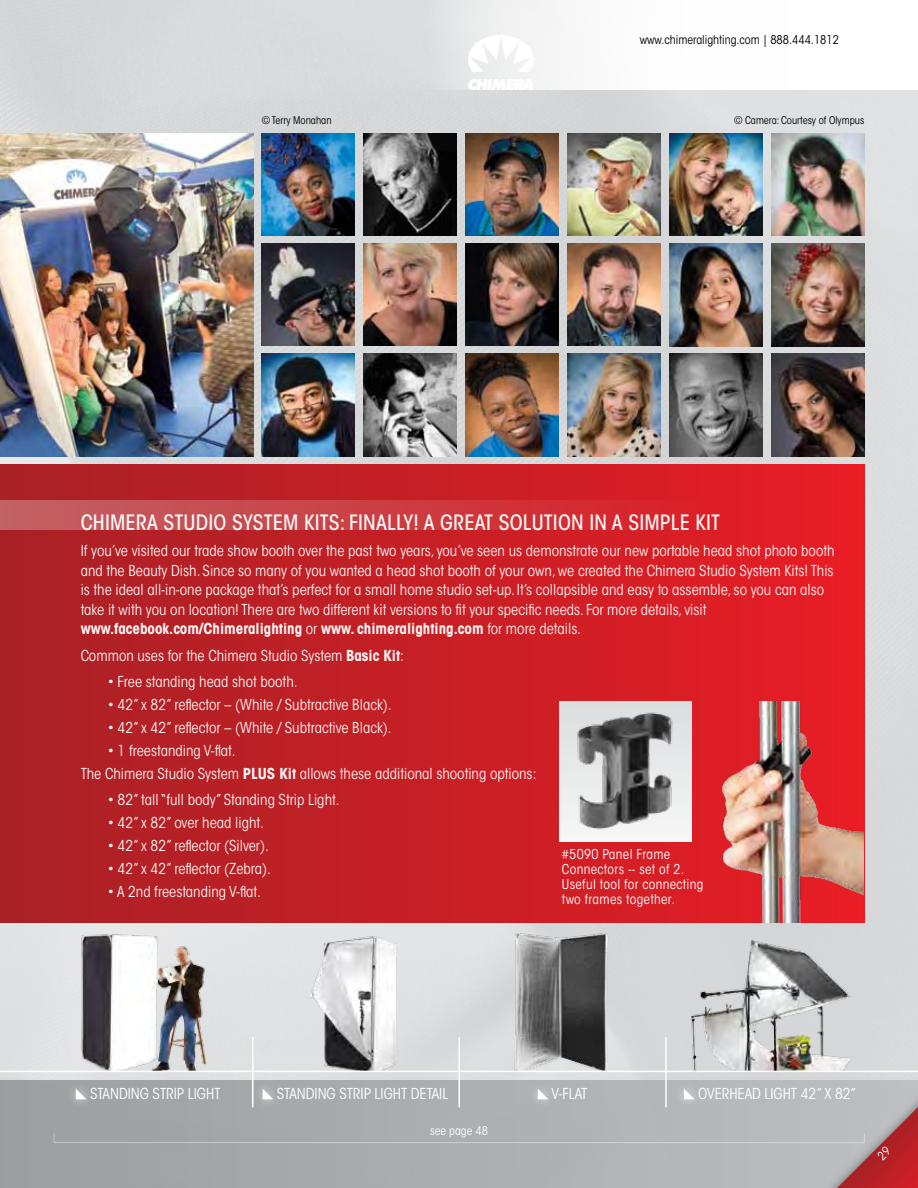
<style>
.page{position:relative;width:918px;height:1188px;background:#fff}
.page>*{position:absolute;margin:0;border:0;box-sizing:border-box;transform-origin:0 0}
.t1{font:500 condensed 21px "ITC Avant Garde Std";letter-spacing:.01em;color:#fff}
.t2{font:condensed 15px/19.5px "ITC Avant Garde Std";color:#fff}
.t3{font:condensed 13.5px/15px "ITC Avant Garde Std";letter-spacing:.025em;color:#fff}
.t4{font:condensed 12px "ITC Avant Garde Std";color:#000}
.t5{font:condensed 12px "ITC Avant Garde Std";color:#fff}
.t6{font:condensed 10.5px "ITC Avant Garde Std";color:#000}
.s1{font-weight:700}
</style>
<div class="page">
<img style="left:0;top:0;width:918px;height:1080px">
<div style="left:0;top:1080px;width:918px;height:108px;background:linear-gradient(to right,#9b9da0,#bdbfc1)"></div>
<div style="left:253px;top:1080px;width:28px;height:29px;background:#a7a9ac"></div>
<svg style="left:263px;top:1089px;width:10px;height:10px"></svg>
<div style="left:66px;top:1080px;width:29px;height:29px;background:#a0a2a5"></div>
<svg style="left:76px;top:1089px;width:11px;height:10px"></svg>
<div style="left:54px;top:1133px;width:811px;height:10px;border:1px solid #fff"></div>
<div style="left:528px;top:1080px;width:29px;height:29px;background:#b0b2b5"></div>
<svg style="left:538px;top:1089px;width:10px;height:10px"></svg>
<div style="left:674px;top:1080px;width:29px;height:29px;background:#b5b7b9"></div>
<svg style="left:684px;top:1089px;width:10px;height:10px"></svg>
<hr style="left:0;top:0;width:1px;height:90px;background:#fff">
<div style="left:817px;top:1084px;width:101px;height:104px;background:#babcbf"></div>
<img style="left:682px;top:941px;width:172px;height:130px">
<img style="left:76px;top:930px;width:144px;height:141px">
<img style="left:296px;top:927px;width:115px;height:144px">
<img style="left:507px;top:930px;width:111px;height:141px">
<img style="left:262px;top:133px;width:93px;height:103px">
<img style="left:364px;top:133px;width:93px;height:103px">
<img style="left:466px;top:133px;width:93px;height:103px">
<img style="left:568px;top:133px;width:93px;height:103px">
<img style="left:670px;top:133px;width:93px;height:103px">
<img style="left:772px;top:133px;width:93px;height:103px">
<img style="left:262px;top:243px;width:93px;height:103px">
<img style="left:364px;top:243px;width:93px;height:103px">
<img style="left:466px;top:243px;width:93px;height:103px">
<img style="left:568px;top:243px;width:93px;height:103px">
<img style="left:670px;top:244px;width:93px;height:102px">
<img style="left:772px;top:244px;width:93px;height:102px">
<img style="left:262px;top:354px;width:93px;height:102px">
<img style="left:364px;top:354px;width:93px;height:102px">
<img style="left:466px;top:354px;width:93px;height:102px">
<img style="left:568px;top:354px;width:93px;height:102px">
<img style="left:670px;top:354px;width:93px;height:102px">
<img style="left:772px;top:354px;width:93px;height:102px">
<div style="left:0;top:464px;width:865px;height:458px;background:linear-gradient(to right,#a82125,#e81d25)"></div>
<div style="left:0;top:500px;width:722px;height:30px;background:linear-gradient(to right,#bf6265,#d91e25)"></div>
<img style="left:0;top:133px;width:254px;height:323px">
<img style="left:559px;top:702px;width:133px;height:140px">
<img style="left:702px;top:702px;width:162px;height:220px">
<hr style="left:0;top:1071px;width:918px;height:1px;background:#fff">
<hr style="left:252px;top:1037px;width:2px;height:70px;background:#fff">
<hr style="left:458px;top:1037px;width:2px;height:70px;background:#fff">
<hr style="left:665px;top:1037px;width:2px;height:70px;background:#fff">
<div style="left:426px;top:0;width:492px;height:90px;background:#fff"></div>
<svg style="left:468px;top:35px;width:66px;height:37px"></svg>
<svg style="left:468px;top:79px;width:65px;height:11px"></svg>
<svg style="left:837px;top:1107px;width:81px;height:81px"></svg>
<p class="t4" style="left:640px;top:32px;width:201px">www.chimeralighting.com | 888.444.1812</p>
<p class="t6" style="left:262px;top:114px;width:71px">© Terry Monahan</p>
<p class="t6" style="left:734px;top:114px;width:132px">© Camera: Courtesy of Olympus</p>
<h1 class="t1" style="left:81px;top:510px;width:641px">CHIMERA STUDIO SYSTEM KITS: FINALLY! A GREAT SOLUTION IN A SIMPLE KIT</h1>
<p class="t2" style="left:81px;top:541px;width:755px">If you’ve visited our trade show booth over the past two years, you’ve seen us demonstrate our new portable head shot photo booth and the Beauty Dish. Since so many of you wanted a head shot booth of your own, we created the Chimera Studio System Kits! This is the ideal all-in-one package that’s perfect for a small home studio set-up. It’s collapsible and easy to assemble, so you can also take it with you on location! There are two different kit versions to fit your specific needs. For more details, visit <span class="s1">www.facebook.com/Chimeralighting</span> or <span class="s1">www. chimeralighting.com</span> for more details.</p>
<p class="t2" style="left:81px;top:645px;width:325px">Common uses for the Chimera Studio System <span class="s1">Basic Kit</span>:</p>
<p class="t2" style="left:108px;top:672px;width:192px">• Free standing head shot booth.</p>
<p class="t2" style="left:108px;top:695px;width:286px">• 42” x 82” reflector – (White / Subtractive Black).</p>
<p class="t2" style="left:108px;top:718px;width:286px">• 42” x 42” reflector – (White / Subtractive Black).</p>
<p class="t2" style="left:81px;top:739px;width:457px;line-height:23px;text-indent:27px">• 1 freestanding V-flat.<br>The Chimera Studio System <span class="s1">PLUS Kit</span> allows these additional shooting options:</p>
<p class="t2" style="left:108px;top:790px;width:234px">• 82” tall “full body” Standing Strip Light.</p>
<p class="t2" style="left:108px;top:813px;width:158px">• 42” x 82” over head light.</p>
<p class="t2" style="left:108px;top:836px;width:163px">• 42” x 82” reflector (Silver).</p>
<p class="t2" style="left:108px;top:859px;width:165px">• 42” x 42” reflector (Zebra).</p>
<p class="t2" style="left:108px;top:882px;width:155px">• A 2nd freestanding V-flat.</p>
<p class="t3" style="left:562px;top:847px;width:143px">#5090 Panel Frame<br>Connectors -- set of 2.<br>Useful tool for connecting two frames together.</p>
<p class="t2" style="left:90px;top:1084px;width:132px">standi ng strip light</p>
<p class="t2" style="left:277px;top:1084px;width:173px">standi ng strip light detail</p>
<p class="t5" style="left:430px;top:1124px;width:59px">see page 48</p>
<p class="t2" style="left:551px;top:1084px;width:37px">v-f lat</p>
<p class="t2" style="left:698px;top:1084px;width:18px">overhe</p>
<p class="t2" style="left:745px;top:1084px;width:113px">ad light 42” x 82”</p>
</div>
